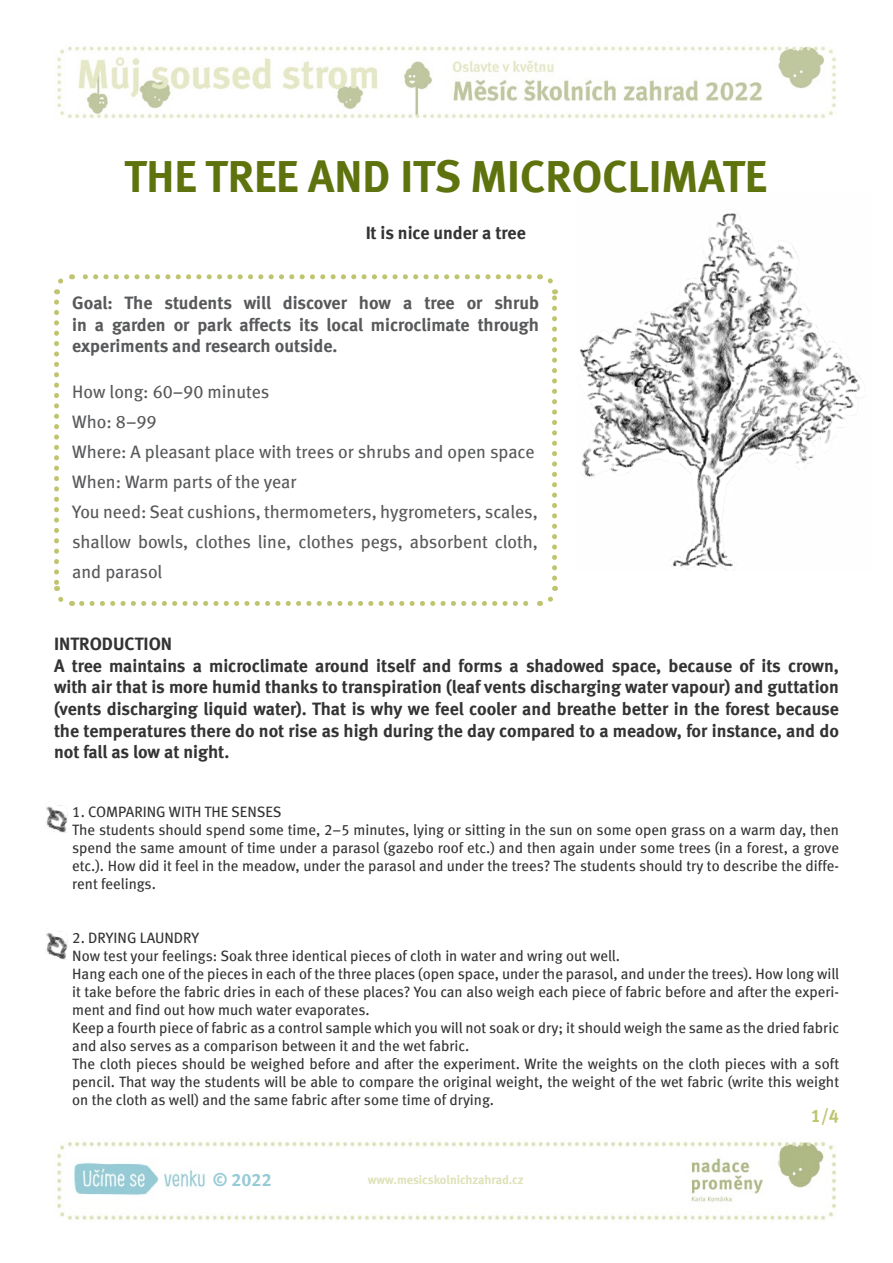
<style>
.page{position:relative;width:893px;height:1263px;background:#fff}
.page>*{position:absolute;margin:0;border:0;box-sizing:border-box;transform-origin:0 0}
.t1{font:45px "Meta Bold CELF";color:#5e720d}
.t2{font:18px/21.6px "Meta Bold CELF";color:#000}
.t3{font:18px/30px "Meta Book CELF";color:#58595b}
.t4{font:18px/21.6px "Meta Bold CELF";color:#58595b;text-align:justify}
.t5{font:18px "Meta Bold CELF";color:#2c97ad}
.t6{font:18px "Meta Bold CELF";color:#bfc46e}
.t7{font:15px/18px "Meta Book CELF";color:#000}
.t8{font:12.45px "Meta Bold CELF";color:#bfc46e}
</style>
<div class="page">
<svg style="left:54px;top:302px;width:19px;height:304px"></svg>
<svg style="left:82px;top:586px;width:476px;height:20px"></svg>
<svg style="left:539px;top:274px;width:18px;height:304px"></svg>
<svg style="left:54px;top:274px;width:475px;height:20px"></svg>
<img style="left:57px;top:1141px;width:780px;height:81px">
<img style="left:57px;top:46px;width:779px;height:73px">
<img style="left:676px;top:1150px;width:103px;height:59px">
<img style="left:66px;top:1157px;width:146px;height:44px">
<img style="left:45px;top:805px;width:22px;height:28px">
<img style="left:45px;top:931px;width:22px;height:29px">
<img style="left:579px;top:209px;width:284px;height:361px">
<h1 class="t1" style="left:125px;top:148px;width:644px">THE TREE AND ITS MICROCLIMATE</h1>
<p class="t2" style="left:365px;top:222px;width:162px">It is nice under a tree</p>
<p class="t4" style="left:72px;top:292px;width:468px">Goal: The students will discover how a tree or shrub in a garden or park affects its local microclimate through experiments and research outside.</p>
<p class="t3" style="left:72px;top:377px;width:467px">How long: 60–90 minutes<br>Who: 8–99<br>Where: A pleasant place with trees or shrubs and open space When: Warm parts of the year<br>You need: Seat cushions, thermometers, hygrometers, scales, shallow bowls, clothes line, clothes pegs, absorbent cloth, and parasol</p>
<p class="t2" style="left:54px;top:633px;width:786px">INTRODUCTION<br>A tree maintains a microclimate around itself and forms a shadowed space, because of its crown, with air that is more humid thanks to transpiration (leaf vents discharging water vapour) and guttation (vents discharging liquid water). That is why we feel cooler and breathe better in the forest because the temperatures there do not rise as high during the day compared to a meadow, for instance, and do not fall as low at night.</p>
<p class="t7" style="left:72px;top:803px;width:768px">1. COMPARING WITH THE SENSES<br>The students should spend some time, 2–5 minutes, lying or sitting in the sun on some open grass on a warm day, then spend the same amount of time under a parasol (gazebo roof etc.) and then again under some trees (in a forest, a grove etc.). How did it feel in the meadow, under the parasol and under the trees? The students should try to describe the diffe&shy;rent feelings.</p>
<p class="t7" style="left:72px;top:929px;width:768px">2. DRYING LAUNDRY<br>Now test your feelings: Soak three identical pieces of cloth in water and wring out well.<br>Hang each one of the pieces in each of the three places (open space, under the parasol, and under the trees). How long will it take before the fabric dries in each of these places? You can also weigh each piece of fabric before and after the experi&shy;ment and find out how much water evaporates.<br>Keep a fourth piece of fabric as a control sample which you will not soak or dry; it should weigh the same as the dried fabric and also serves as a comparison between it and the wet fabric.<br>The cloth pieces should be weighed before and after the experiment. Write the weights on the cloth pieces with a soft pencil. That way the students will be able to compare the original weight, the weight of the wet fabric (write this weight on the cloth as well) and the same fabric after some time of drying.</p>
<p class="t6" style="left:811px;top:1104px;width:30px">1/4</p>
<p class="t5" style="left:213px;top:1168px;width:61px">© 2022</p>
<p class="t8" style="left:368px;top:1171px;width:157px">www.mesicskolnichzahrad.cz</p>
</div>
